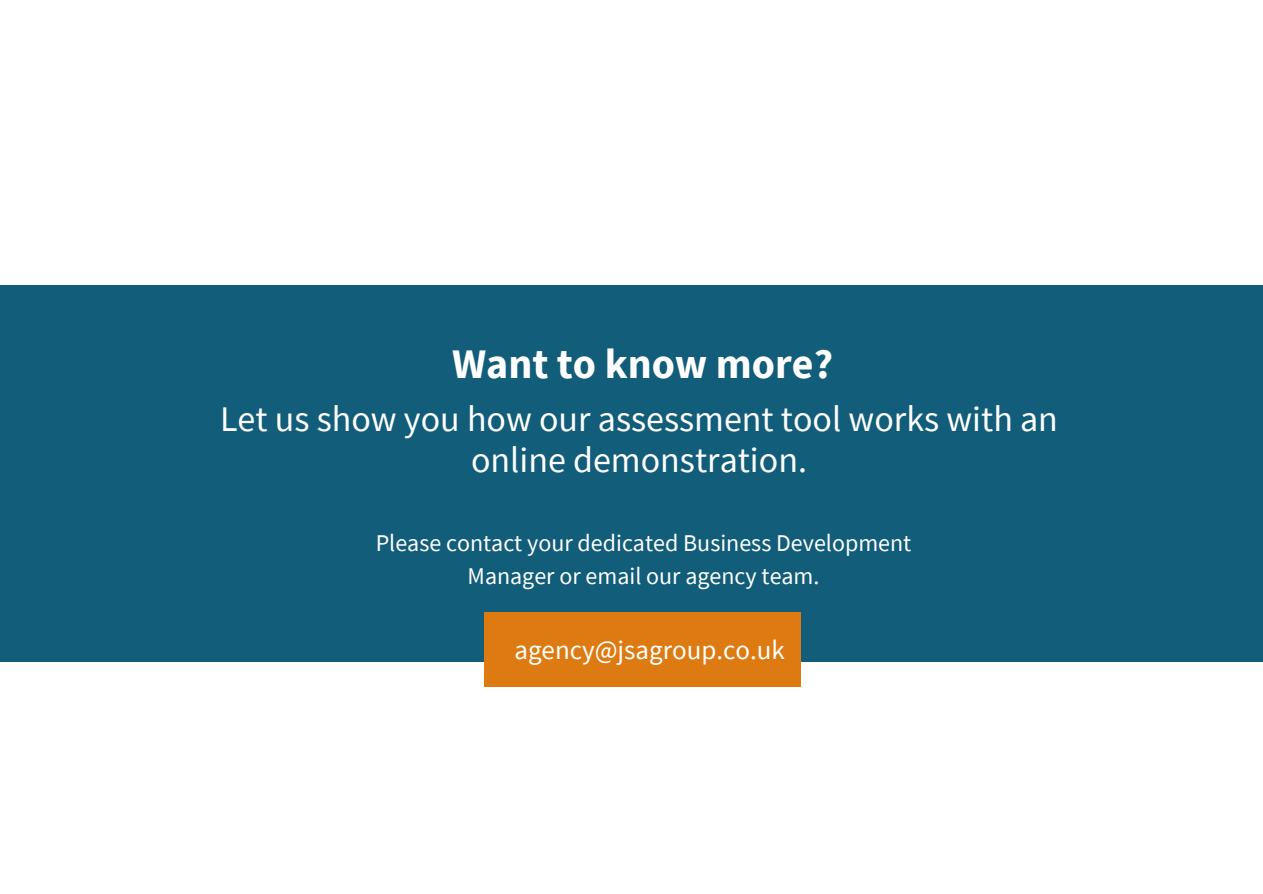
<style>
.page{position:relative;width:1263px;height:894px;background:#fff}
.page>*{position:absolute;margin:0;border:0;box-sizing:border-box;transform-origin:0 0}
.t1{font:700 42px "Source Sans Pro";color:#fff}
.t2{font:36px/41.5px "Source Sans Pro";color:#fff;text-align:center}
.t3{font:27px "Source Sans Pro";color:#fff}
.t4{font:24px/32.5px "Source Sans Pro";color:#fff;text-align:center}
</style>
<div class="page">
<div style="left:0;top:285px;width:1263px;height:377px;background:#125d79"></div>
<div style="left:484px;top:612px;width:317px;height:74px;background:#dd7b12"></div>
<h1 class="t1" style="left:452px;top:336px;width:382px">Want to know more?</h1>
<h2 class="t2" style="left:220px;top:397px;width:839px">Let us show you how our assessment tool works with an online demonstration.</h2>
<p class="t4" style="left:376px;top:526px;width:537px">Please contact your dedicated Business Development<br>Manager or email our agency team.</p>
<p class="t3" style="left:514px;top:632px;width:272px">agency@jsagroup.co.uk</p>
</div>
